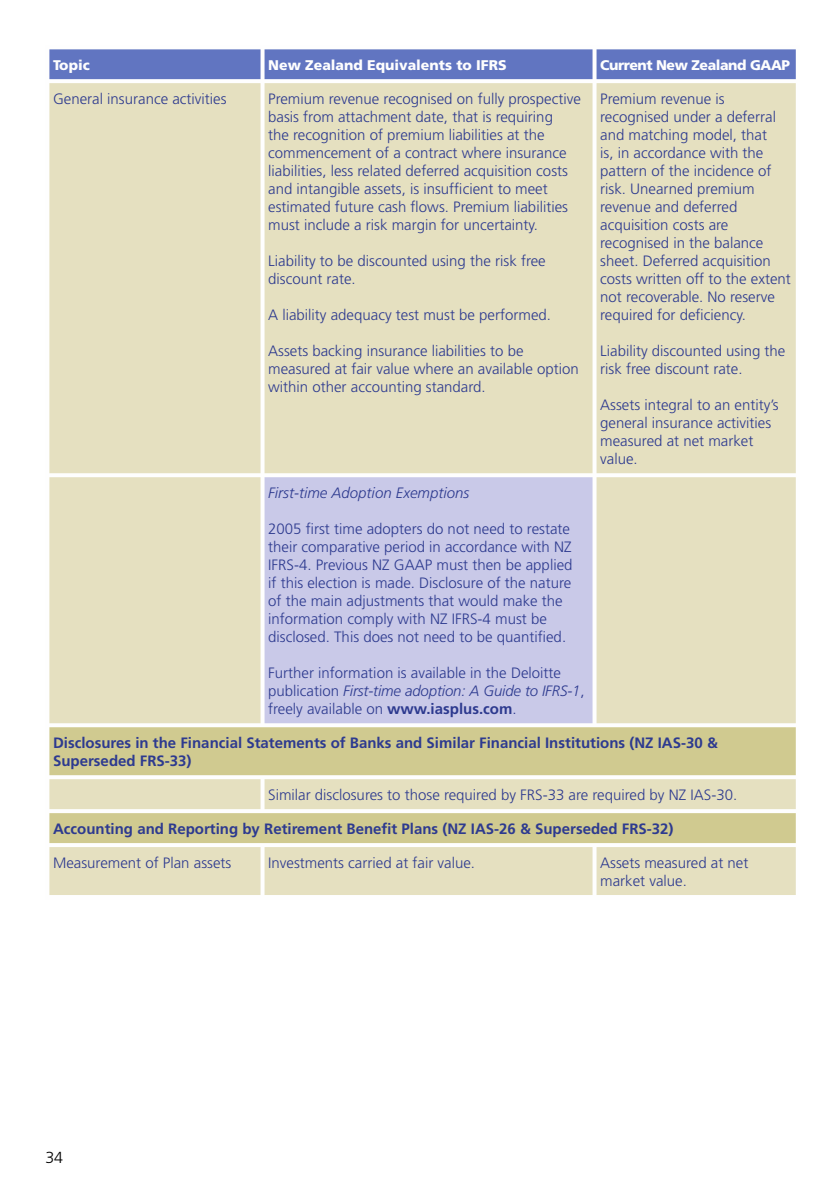
<style>
.page{position:relative;width:840px;height:1191px;background:#fff}
.page>*{position:absolute;margin:0;border:0;box-sizing:border-box;transform-origin:0 0}
.t1{font:300 16px "Frutiger";color:#000}
.t2{font:300 15px/18px "Frutiger";color:#2d3a8f}
.t3{font:700 15px/18px "Frutiger";color:#2d3a8f}
.t4{font:italic 300 15px "Frutiger";color:#2d3a8f}
.t5{font:900 14px "Frutiger";color:#fefefe}
.t6{font:900 14px "Frutiger";letter-spacing:-.03em;color:#fefefe}
.s1{font-style:italic}
.s2{font-weight:700}
</style>
<div class="page">
<div style="left:49px;top:49px;width:746px;height:30px;background:#6175c1"></div>
<div style="left:49px;top:83px;width:746px;height:812px;background:#e5e0c0"></div>
<div style="left:262px;top:475px;width:332px;height:250px;background:#c9c9e8"></div>
<svg style="left:49px;top:727px;width:746px;height:116px;background:#d6d09d"></svg>
<svg style="left:260px;top:49px;width:4px;height:30px"></svg>
<svg style="left:592px;top:49px;width:4px;height:30px"></svg>
<svg style="left:795px;top:49px;width:1px;height:30px"></svg>
<svg style="left:49px;top:79px;width:207px;height:1px"></svg>
<svg style="left:256px;top:79px;width:337px;height:1px"></svg>
<svg style="left:260px;top:83px;width:4px;height:390px"></svg>
<svg style="left:596px;top:79px;width:200px;height:1px"></svg>
<svg style="left:592px;top:83px;width:4px;height:390px"></svg>
<svg style="left:795px;top:83px;width:1px;height:390px"></svg>
<svg style="left:49px;top:473px;width:207px;height:4px"></svg>
<svg style="left:256px;top:473px;width:338px;height:4px"></svg>
<svg style="left:260px;top:477px;width:4px;height:246px"></svg>
<svg style="left:594px;top:473px;width:202px;height:4px"></svg>
<svg style="left:592px;top:477px;width:4px;height:246px"></svg>
<svg style="left:795px;top:477px;width:1px;height:246px"></svg>
<svg style="left:49px;top:723px;width:207px;height:4px"></svg>
<svg style="left:256px;top:723px;width:540px;height:4px"></svg>
<svg style="left:795px;top:727px;width:1px;height:48px"></svg>
<svg style="left:49px;top:775px;width:207px;height:4px"></svg>
<svg style="left:256px;top:775px;width:338px;height:4px"></svg>
<svg style="left:260px;top:779px;width:4px;height:30px"></svg>
<svg style="left:594px;top:775px;width:202px;height:4px"></svg>
<svg style="left:795px;top:779px;width:1px;height:30px"></svg>
<hr style="left:45px;top:809px;width:211px;height:4px;background:#fefefe">
<hr style="left:256px;top:809px;width:543px;height:4px;background:#fefefe">
<svg style="left:795px;top:813px;width:1px;height:30px"></svg>
<hr style="left:45px;top:843px;width:211px;height:4px;background:#fefefe">
<hr style="left:256px;top:843px;width:338px;height:4px;background:#fefefe">
<svg style="left:260px;top:847px;width:4px;height:48px"></svg>
<hr style="left:594px;top:843px;width:205px;height:4px;background:#fefefe">
<svg style="left:592px;top:847px;width:4px;height:48px"></svg>
<svg style="left:795px;top:847px;width:1px;height:48px"></svg>
<p class="t5" style="left:53px;top:59px;width:38px">Topic</p>
<p class="t5" style="left:268px;top:59px;width:240px">New Zealand Equivalents to IFRS</p>
<p class="t6" style="left:600px;top:59px;width:191px">Current New Zealand GAAP</p>
<p class="t2" style="left:53px;top:91px;width:175px">General insurance activities</p>
<p class="t2" style="left:268px;top:91px;width:314px">Premium revenue recognised on fully prospective basis from attachment date, that is requiring<br>the recognition of premium liabilities at the commencement of a contract where insurance liabilities, less related deferred acquisition costs and intangible assets, is insufficient to meet estimated future cash flows. Premium liabilities must include a risk margin for uncertainty.</p>
<p class="t2" style="left:268px;top:253px;width:279px">Liability to be discounted using the risk free discount rate.</p>
<p class="t2" style="left:268px;top:307px;width:284px">A liability adequacy test must be performed.</p>
<p class="t2" style="left:268px;top:343px;width:312px">Assets backing insurance liabilities to be measured at fair value where an available option within other accounting standard.</p>
<p class="t2" style="left:600px;top:91px;width:192px">Premium revenue is recognised under a deferral and matching model, that<br>is, in accordance with the pattern of the incidence of risk. Unearned premium revenue and deferred acquisition costs are recognised in the balance sheet. Deferred acquisition costs written off to the extent not recoverable. No reserve required for deficiency.</p>
<p class="t2" style="left:600px;top:343px;width:187px">Liability discounted using the risk free discount rate.</p>
<p class="t2" style="left:600px;top:397px;width:180px">Assets integral to an entity’s general insurance activities measured at net market value.</p>
<p class="t4" style="left:268px;top:486px;width:202px">First-time Adoption Exemptions</p>
<p class="t2" style="left:268px;top:521px;width:305px">2005 first time adopters do not need to restate their comparative period in accordance with NZ IFRS-4. Previous NZ GAAP must then be applied if this election is made. Disclosure of the nature of the main adjustments that would make the information comply with NZ IFRS-4 must be disclosed. This does not need to be quantified.</p>
<p class="t2" style="left:268px;top:665px;width:318px">Further information is available in the Deloitte publication <span class="s1">First-time adoption: A Guide to IFRS-1</span>, freely available on <span class="s2">www.iasplus.com</span>.</p>
<p class="t3" style="left:53px;top:735px;width:666px">Disclosures in the Financial Statements of Banks and Similar Financial Institutions (NZ IAS-30 &amp;<br>Superseded FRS-33)</p>
<p class="t2" style="left:268px;top:786px;width:470px">Similar disclosures to those required by FRS-33 are required by NZ IAS-30.</p>
<p class="t3" style="left:53px;top:820px;width:621px">Accounting and Reporting by Retirement Benefit Plans (NZ IAS-26 &amp; Superseded FRS-32)</p>
<p class="t2" style="left:53px;top:854px;width:180px">Measurement of Plan assets</p>
<p class="t2" style="left:268px;top:854px;width:208px">Investments carried at fair value.</p>
<p class="t2" style="left:600px;top:854px;width:150px">Assets measured at net market value.</p>
<p class="t1" style="left:45px;top:1151px;width:19px">34</p>
</div>
